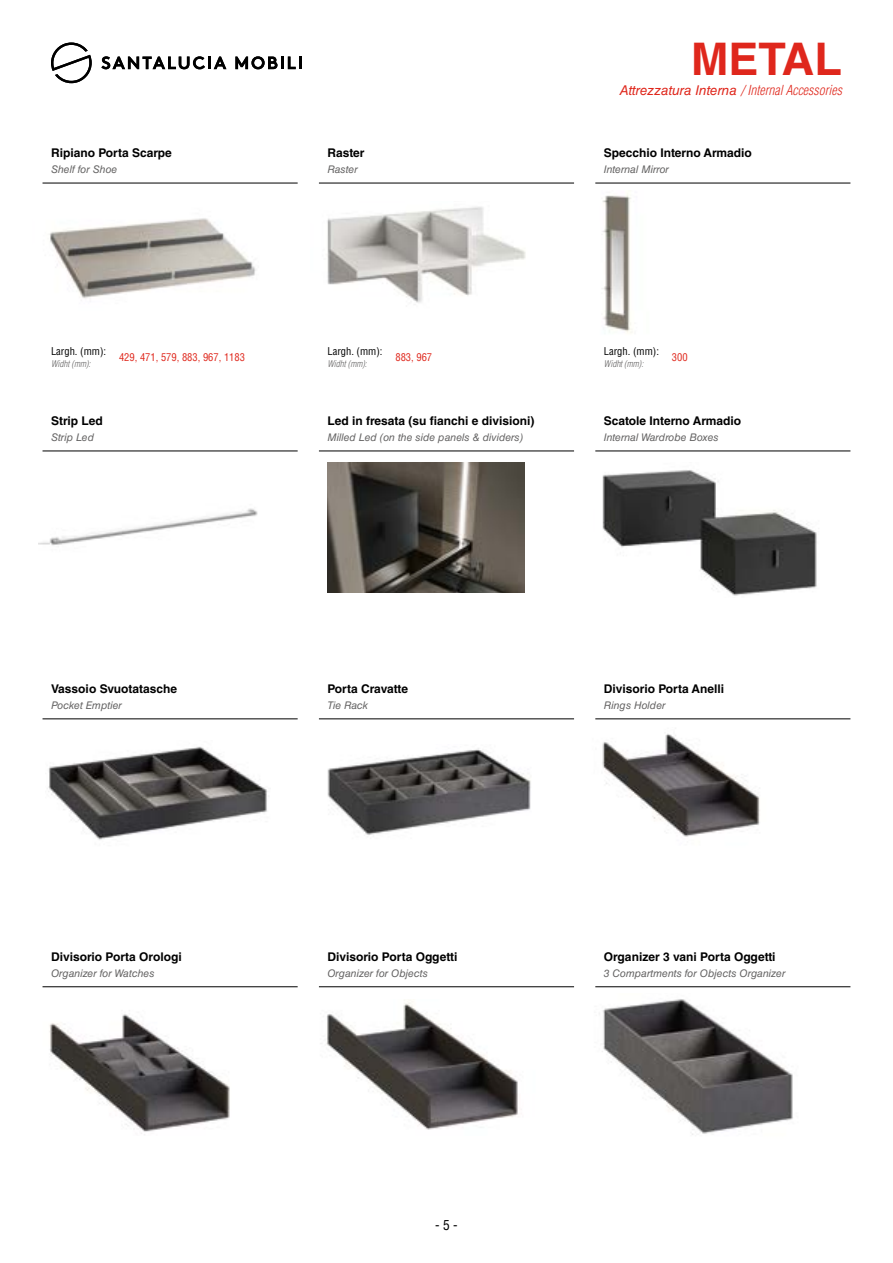
<style>
.page{position:relative;width:893px;height:1263px;background:#fff}
.page>*{position:absolute;margin:0;border:0;box-sizing:border-box;transform-origin:0 0}
.t1{font:700 45px "Helvetica LT Std";color:#df271c}
.t2{font:italic 300 condensed 13.5px "Helvetica LT Std";color:#df271c}
.t3{font:condensed 13.5px "Helvetica LT Std";color:#000}
.t4{font:700 12px "Helvetica LT Std";color:#000}
.t5{font:italic 10.5px "Helvetica LT Std";color:#646363}
.t6{font:condensed 10.5px "Helvetica LT Std";color:#df271c}
.t7{font:condensed 10.5px "Helvetica LT Std";color:#000}
.t8{font:italic 300 condensed 9px "Helvetica LT Std";color:#646363}
.s1{font-weight:400;font-stretch:normal}
</style>
<div class="page">
<svg style="left:101px;top:56px;width:125px;height:13px"></svg>
<svg style="left:235px;top:56px;width:67px;height:13px"></svg>
<svg style="left:51px;top:43px;width:41px;height:40px"></svg>
<img style="left:49px;top:218px;width:207px;height:81px">
<img style="left:327px;top:207px;width:199px;height:96px">
<img style="left:602px;top:193px;width:30px;height:140px">
<img style="left:38px;top:508px;width:220px;height:38px">
<img style="left:327px;top:462px;width:198px;height:130px">
<hr style="left:43px;top:183px;width:255px;height:1px;background:#000">
<hr style="left:43px;top:451px;width:255px;height:1px;background:#000">
<hr style="left:43px;top:719px;width:255px;height:1px;background:#000">
<hr style="left:43px;top:986px;width:255px;height:1px;background:#000">
<hr style="left:319px;top:183px;width:255px;height:1px;background:#000">
<hr style="left:319px;top:451px;width:255px;height:1px;background:#000">
<hr style="left:319px;top:719px;width:255px;height:1px;background:#000">
<hr style="left:319px;top:986px;width:255px;height:1px;background:#000">
<hr style="left:595px;top:183px;width:255px;height:1px;background:#000">
<hr style="left:595px;top:451px;width:255px;height:1px;background:#000">
<hr style="left:595px;top:719px;width:255px;height:1px;background:#000">
<hr style="left:595px;top:986px;width:255px;height:1px;background:#000">
<img style="left:602px;top:470px;width:215px;height:126px">
<img style="left:602px;top:734px;width:158px;height:103px">
<img style="left:599px;top:999px;width:194px;height:136px">
<img style="left:49px;top:1014px;width:181px;height:121px">
<img style="left:326px;top:1000px;width:192px;height:130px">
<img style="left:48px;top:746px;width:219px;height:94px">
<img style="left:327px;top:748px;width:204px;height:87px">
<h1 class="t1" style="left:691px;top:32px;width:152px">METAL</h1>
<p class="t4" style="left:51px;top:146px;width:122px">Ripiano Porta Scarpe</p>
<p class="t5" style="left:51px;top:164px;width:68px">Shelf for Shoe</p>
<p class="t4" style="left:327px;top:146px;width:39px">Raster</p>
<p class="t5" style="left:327px;top:164px;width:32px">Raster</p>
<p class="t2" style="left:620px;top:81px;width:224px"><span class="s1">Attrezzatura Interna</span> / Internal Accessories</p>
<p class="t4" style="left:604px;top:146px;width:150px">Specchio Interno Armadio</p>
<p class="t5" style="left:604px;top:164px;width:67px">Internal Mirror</p>
<p class="t7" style="left:51px;top:344px;width:57px">Largh. (mm):</p>
<p class="t7" style="left:327px;top:344px;width:57px">Largh. (mm):</p>
<p class="t7" style="left:604px;top:344px;width:57px">Largh. (mm):</p>
<p class="t6" style="left:119px;top:351px;width:127px">429, 471, 579, 883, 967, 1183</p>
<p class="t6" style="left:395px;top:351px;width:38px">883, 967</p>
<p class="t6" style="left:672px;top:351px;width:17px">300</p>
<p class="t8" style="left:51px;top:358px;width:41px">Widht (mm):</p>
<p class="t8" style="left:327px;top:358px;width:41px">Widht (mm):</p>
<p class="t8" style="left:604px;top:358px;width:41px">Widht (mm):</p>
<p class="t4" style="left:51px;top:414px;width:53px">Strip Led</p>
<p class="t4" style="left:327px;top:414px;width:209px">Led in fresata (su fianchi e divisioni)</p>
<p class="t4" style="left:604px;top:414px;width:139px">Scatole Interno Armadio</p>
<p class="t5" style="left:51px;top:431px;width:45px">Strip Led</p>
<p class="t5" style="left:327px;top:431px;width:197px">Milled Led (on the side panels &amp; dividers)</p>
<p class="t5" style="left:604px;top:431px;width:116px">Internal Wardrobe Boxes</p>
<p class="t4" style="left:51px;top:682px;width:127px">Vassoio Svuotatasche</p>
<p class="t4" style="left:327px;top:682px;width:82px">Porta Cravatte</p>
<p class="t4" style="left:604px;top:682px;width:122px">Divisorio Porta Anelli</p>
<p class="t5" style="left:51px;top:699px;width:72px">Pocket Emptier</p>
<p class="t5" style="left:327px;top:699px;width:42px">Tie Rack</p>
<p class="t5" style="left:604px;top:699px;width:63px">Rings Holder</p>
<p class="t4" style="left:51px;top:950px;width:132px">Divisorio Porta Orologi</p>
<p class="t4" style="left:327px;top:950px;width:131px">Divisorio Porta Oggetti</p>
<p class="t4" style="left:604px;top:950px;width:173px">Organizer 3 vani Porta Oggetti</p>
<p class="t5" style="left:51px;top:967px;width:105px">Organizer for Watches</p>
<p class="t5" style="left:327px;top:967px;width:102px">Organizer for Objects</p>
<p class="t5" style="left:604px;top:967px;width:183px">3 Compartments for Objects Organizer</p>
<p class="t3" style="left:435px;top:1217px;width:24px">- 5 -</p>
</div>
